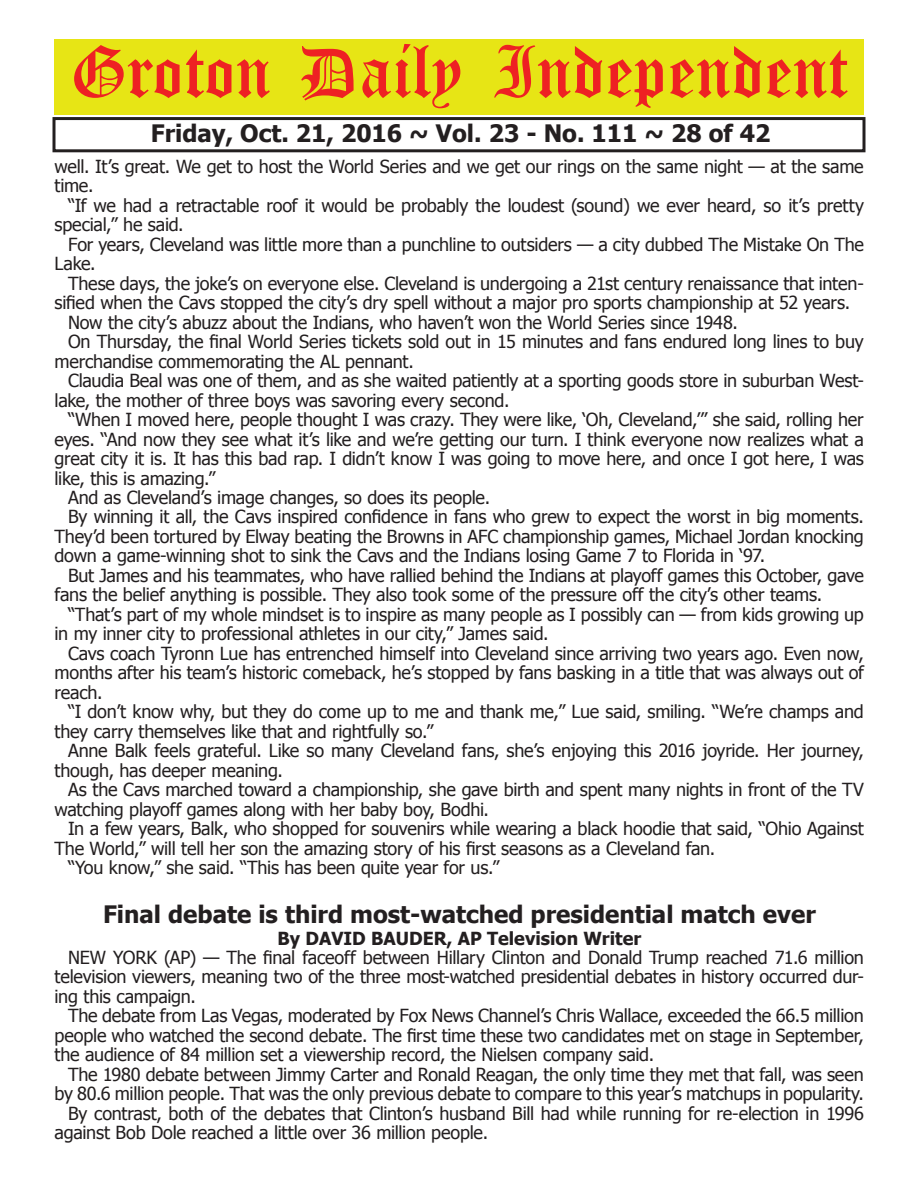
<style>
.page{position:relative;width:918px;height:1188px;background:#fff}
.page>*{position:absolute;margin:0;border:0;box-sizing:border-box;transform-origin:0 0}
.t1{font:54px "Old English Five";color:#ee2123}
.t2{font:700 24px "Tahoma";color:#231f20}
.t3{font:18px/19.5px "Tahoma";letter-spacing:-.015em;color:#231f20}
.t4{font:700 18px "Tahoma";color:#231f20}
</style>
<div class="page">
<div style="left:52px;top:117px;width:814px;height:35px;border:3px solid #231f20"></div>
<div style="left:54px;top:40px;width:810px;height:75px;background:#e7e515"></div>
<h1 class="t1" style="left:70px;top:47px;width:779px">Groton Daily Independent</h1>
<h2 class="t2" style="left:151px;top:116px;width:621px">Friday, Oct. 21, 2016 ~ Vol. 23 - No. 111 ~ 28 of 42</h2>
<p class="t3" style="left:55px;top:155px;width:811px">well. It’s great. We get to host the World Series and we get our rings on the same night — at the same time.</p>
<p class="t3" style="left:55px;top:194px;width:811px;text-indent:14px">“If we had a retractable roof it would be probably the loudest (sound) we ever heard, so it’s pretty special,” he said.</p>
<p class="t3" style="left:55px;top:233px;width:811px;text-indent:14px">For years, Cleveland was little more than a punchline to outsiders — a city dubbed The Mistake On The<br>Lake.</p>
<p class="t3" style="left:68px;top:272px;width:797px">These days, the joke’s on everyone else. Cleveland is undergoing a 21st century renaissance that inten-</p>
<p class="t3" style="left:55px;top:292px;width:797px">sified when the Cavs stopped the city’s dry spell without a major pro sports championship at 52 years.</p>
<p class="t3" style="left:68px;top:311px;width:671px">Now the city’s abuzz about the Indians, who haven’t won the World Series since 1948.</p>
<p class="t3" style="left:68px;top:331px;width:797px">On Thursday, the final World Series tickets sold out in 15 minutes and fans endured long lines to buy</p>
<p class="t3" style="left:55px;top:350px;width:361px">merchandise commemorating the AL pennant.</p>
<p class="t3" style="left:68px;top:370px;width:797px">Claudia Beal was one of them, and as she waited patiently at a sporting goods store in suburban West-</p>
<p class="t3" style="left:55px;top:389px;width:456px">lake, the mother of three boys was savoring every second.</p>
<p class="t3" style="left:68px;top:409px;width:797px">“When I moved here, people thought I was crazy. They were like, ‘Oh, Cleveland,’” she said, rolling her</p>
<p class="t3" style="left:55px;top:428px;width:811px">eyes. “And now they see what it’s like and we’re getting our turn. I think everyone now realizes what a</p>
<p class="t3" style="left:55px;top:448px;width:811px">great city it is. It has this bad rap. I didn’t know I was going to move here, and once I got here, I was</p>
<p class="t3" style="left:55px;top:467px;width:162px">like, this is amazing.”</p>
<p class="t3" style="left:68px;top:487px;width:424px">And as Cleveland’s image changes, so does its people.</p>
<p class="t3" style="left:68px;top:506px;width:797px">By winning it all, the Cavs inspired confidence in fans who grew to expect the worst in big moments.</p>
<p class="t3" style="left:55px;top:526px;width:811px">They’d been tortured by Elway beating the Browns in AFC championship games, Michael Jordan knocking</p>
<p class="t3" style="left:55px;top:545px;width:712px">down a game-winning shot to sink the Cavs and the Indians losing Game 7 to Florida in ‘97.</p>
<p class="t3" style="left:68px;top:565px;width:797px">But James and his teammates, who have rallied behind the Indians at playoff games this October, gave</p>
<p class="t3" style="left:55px;top:584px;width:769px">fans the belief anything is possible. They also took some of the pressure off the city’s other teams.</p>
<p class="t3" style="left:68px;top:604px;width:797px">“That’s part of my whole mindset is to inspire as many people as I possibly can — from kids growing up</p>
<p class="t3" style="left:55px;top:623px;width:495px">in my inner city to professional athletes in our city,” James said.</p>
<p class="t3" style="left:68px;top:643px;width:797px">Cavs coach Tyronn Lue has entrenched himself into Cleveland since arriving two years ago. Even now,</p>
<p class="t3" style="left:55px;top:662px;width:811px">months after his team’s historic comeback, he’s stopped by fans basking in a title that was always out of</p>
<p class="t3" style="left:55px;top:682px;width:50px">reach.</p>
<p class="t3" style="left:68px;top:701px;width:797px">“I don’t know why, but they do come up to me and thank me,” Lue said, smiling. “We’re champs and</p>
<p class="t3" style="left:55px;top:721px;width:380px">they carry themselves like that and rightfully so.”</p>
<p class="t3" style="left:68px;top:740px;width:797px">Anne Balk feels grateful. Like so many Cleveland fans, she’s enjoying this 2016 joyride. Her journey,</p>
<p class="t3" style="left:55px;top:760px;width:230px">though, has deeper meaning.</p>
<p class="t3" style="left:68px;top:779px;width:797px">As the Cavs marched toward a championship, she gave birth and spent many nights in front of the TV</p>
<p class="t3" style="left:55px;top:799px;width:436px">watching playoff games along with her baby boy, Bodhi.</p>
<p class="t3" style="left:68px;top:818px;width:797px">In a few years, Balk, who shopped for souvenirs while wearing a black hoodie that said, “Ohio Against</p>
<p class="t3" style="left:55px;top:838px;width:662px">The World,” will tell her son the amazing story of his first seasons as a Cleveland fan.</p>
<p class="t3" style="left:68px;top:857px;width:433px">“You know,” she said. “This has been quite year for us.”</p>
<h2 class="t2" style="left:103px;top:897px;width:714px">Final debate is third most-watched presidential match ever</h2>
<p class="t4" style="left:277px;top:925px;width:365px">By DAVID BAUDER, AP Television Writer</p>
<p class="t3" style="left:55px;top:947px;width:811px;text-align:justify;text-indent:14px">NEW YORK (AP) — The final faceoff between Hillary Clinton and Donald Trump reached 71.6 million television viewers, meaning two of the three most-watched presidential debates in history occurred dur&shy;ing this campaign.</p>
<p class="t3" style="left:55px;top:1005px;width:811px;text-align:justify;text-indent:14px">The debate from Las Vegas, moderated by Fox News Channel’s Chris Wallace, exceeded the 66.5 million people who watched the second debate. The first time these two candidates met on stage in September, the audience of 84 million set a viewership record, the Nielsen company said.</p>
<p class="t3" style="left:68px;top:1064px;width:797px">The 1980 debate between Jimmy Carter and Ronald Reagan, the only time they met that fall, was seen</p>
<p class="t3" style="left:55px;top:1083px;width:811px">by 80.6 million people. That was the only previous debate to compare to this year’s matchups in popularity.</p>
<p class="t3" style="left:68px;top:1103px;width:797px">By contrast, both of the debates that Clinton’s husband Bill had while running for re-election in 1996</p>
<p class="t3" style="left:55px;top:1122px;width:435px">against Bob Dole reached a little over 36 million people.</p>
</div>
